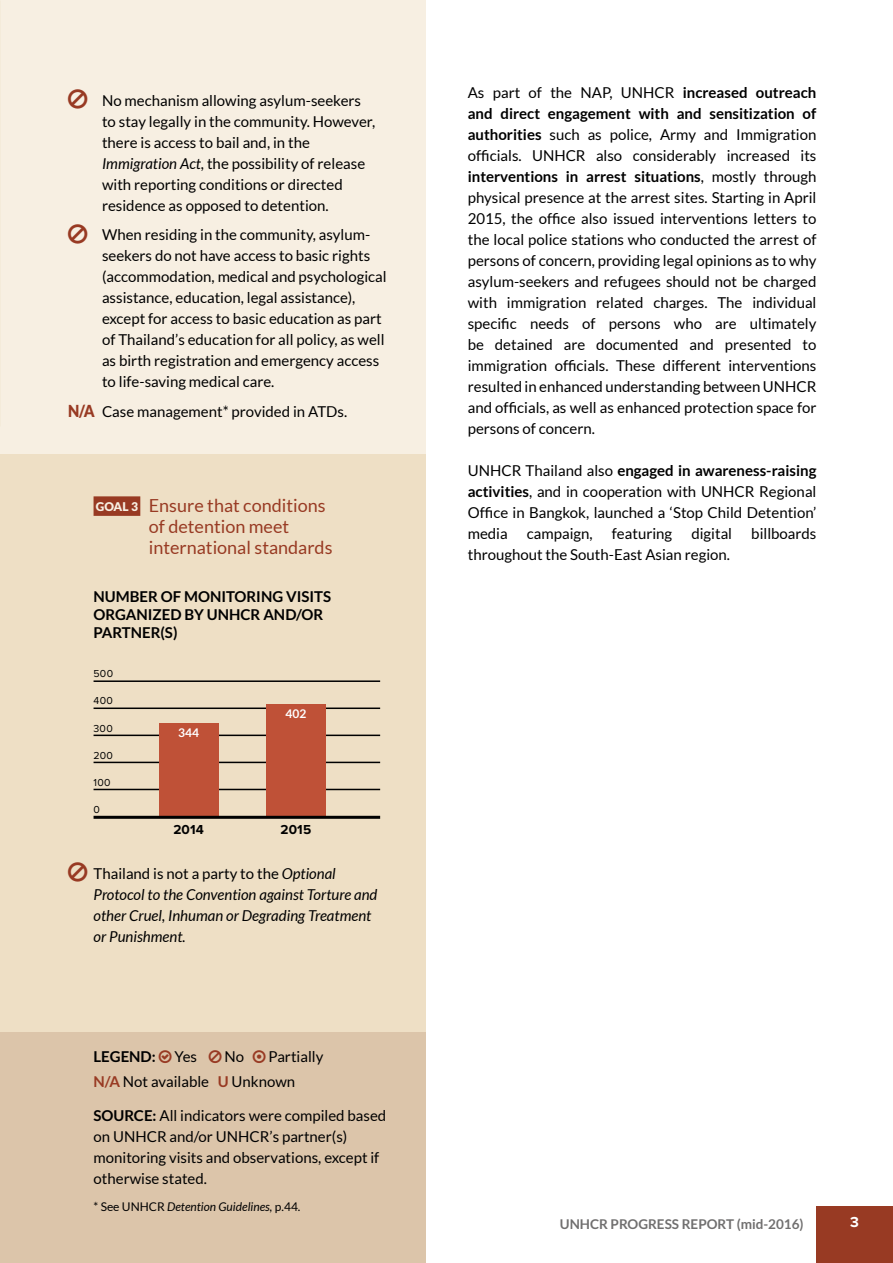
<style>
.page{position:relative;width:893px;height:1263px;background:#fff}
.page>*{position:absolute;margin:0;border:0;box-sizing:border-box;transform-origin:0 0}
.t1{font:18px/21px "Lato";color:#983a23}
.t2{font:15px/21px "Lato";color:#000}
.t3{font:italic 15px/21px "Lato";color:#000}
.t4{font:700 15px/18px "Lato";color:#000}
.t5{font:700 15px "Proxima Nova";color:#fff}
.t6{font:700 13.5px "Lato";color:#706f6f}
.t7{font:700 13.5px "Proxima Nova";letter-spacing:.01em;color:#000}
.t8{font:italic 12px "Lato";color:#000}
.t9{font:700 12px "Lato";color:#fff}
.t10{font:10.5px "Proxima Nova";letter-spacing:.03em;color:#000}
.s1{color:#983a23}
.s2{font-style:italic}
.s3{font-weight:900;font-size:16.5px;color:#983a23}
.s4{font-weight:900;font-size:12px;color:#f7efe2}
.s5{font-style:normal}
.s6{font-weight:700;color:#983a23}
.s7{font-weight:700}
.s8{font-weight:400}
</style>
<div class="page">
<div style="left:0;top:0;width:425px;height:1263px;background:#f7efe2"></div>
<div style="left:0;top:455px;width:425px;height:643px;background:#eedfc5"></div>
<hr style="left:94px;top:789px;width:286px;height:1px;background:#000">
<hr style="left:94px;top:762px;width:286px;height:1px;background:#000">
<hr style="left:94px;top:735px;width:286px;height:1px;background:#000">
<hr style="left:94px;top:707px;width:286px;height:2px;background:#000">
<hr style="left:94px;top:680px;width:286px;height:2px;background:#000">
<div style="left:159px;top:723px;width:59px;height:93px;background:#bf5137"></div>
<div style="left:266px;top:704px;width:60px;height:112px;background:#bf5137"></div>
<div style="left:94px;top:496px;width:46px;height:20px;background:#983a23"></div>
<hr style="left:94px;top:816px;width:286px;height:3px;background:#000">
<div style="left:0;top:1032px;width:425px;height:231px;background:#dcc5aa"></div>
<div style="left:816px;top:1207px;width:77px;height:56px;background:#983a23"></div>
<p class="t2" style="left:102px;top:90px;width:275px;text-indent:-34px"><span class="s1">◆</span> No mechanism allowing asylum-seekers to stay legally in the community. However, there is access to bail and, in the <span class="s2">Immigration Act</span>, the possibility of release with reporting conditions or directed residence as opposed to detention.</p>
<p class="t2" style="left:102px;top:224px;width:286px;text-indent:-34px"><span class="s1">◆</span> When residing in the community, asylum&shy;seekers do not have access to basic rights (accommodation, medical and psychological assistance, education, legal assistance), except for access to basic education as part of Thailand’s education for all policy, as well as birth registration and emergency access to life-saving medical care.</p>
<p class="t2" style="left:68px;top:401px;width:281px"><span class="s3">N/A</span> Case management* provided in ATDs.</p>
<p class="t1" style="left:149px;top:495px;width:185px;text-indent:-53px"><span class="s4">GOAL 3</span> Ensure that conditions of detention meet international standards</p>
<p class="t4" style="left:94px;top:587px;width:239px">NUMBER OF MONITORING VISITS<br>ORGANIZED BY UNHCR AND/OR<br>PARTNER(S)</p>
<p class="t10" style="left:94px;top:667px;width:21px">500</p>
<p class="t10" style="left:94px;top:694px;width:21px">400</p>
<p class="t10" style="left:94px;top:722px;width:21px">300</p>
<p class="t10" style="left:94px;top:749px;width:21px">200</p>
<p class="t10" style="left:94px;top:776px;width:19px">100</p>
<p class="t10" style="left:94px;top:803px;width:8px">0</p>
<p class="t9" style="left:178px;top:725px;width:22px">344</p>
<p class="t7" style="left:173px;top:821px;width:32px">2014</p>
<p class="t9" style="left:285px;top:707px;width:22px">402</p>
<p class="t7" style="left:280px;top:821px;width:32px">2015</p>
<p class="t3" style="left:94px;top:863px;width:285px;text-indent:-26px"><span class="s1">◆</span> <span class="s5">Thailand is not a party to the</span> Optional Protocol to the Convention against Torture and other Cruel, Inhuman or Degrading Treatment or Punishment.</p>
<p class="t2" style="left:94px;top:1044px;width:231px;line-height:25.2px;text-indent:175px">Partially<br><span class="s6">N/A</span> Not available <span class="s6">U</span> Unknown</p>
<p class="t2" style="left:94px;top:1105px;width:294px"><span class="s7">SOURCE:</span> All indicators were compiled based on UNHCR and/or UNHCR’s partner(s) monitoring visits and observations, except if otherwise stated.</p>
<p class="t8" style="left:94px;top:1200px;width:208px"><span class="s5">* See UNHCR</span> Detention Guidelines, <span class="s5">p.44.</span></p>
<p class="t4" style="left:94px;top:1047px;width:105px">LEGEND: <span class="s8">Yes</span></p>
<p class="t2" style="left:224px;top:1046px;width:21px">No</p>
<p class="t2" style="left:468px;top:82px;width:350px;text-align:justify">As part of the NAP, UNHCR <span class="s7">increased outreach and direct engagement with and sensitization of authorities</span> such as police, Army and Immigration officials. UNHCR also considerably increased its <span class="s7">interventions in arrest situations</span>, mostly through physical presence at the arrest sites. Starting in April 2015, the office also issued interventions letters to the local police stations who conducted the arrest of persons of concern, providing legal opinions as to why asylum-seekers and refugees should not be charged with immigration related charges. The individual specific needs of persons who are ultimately be detained are documented and presented to immigration officials. These different interventions resulted in enhanced understanding between UNHCR and officials, as well as enhanced protection space for persons of concern.</p>
<p class="t2" style="left:468px;top:460px;width:350px;text-align:justify">UNHCR Thailand also <span class="s7">engaged in awareness-raising activities</span>, and in cooperation with UNHCR Regional Office in Bangkok, launched a ‘Stop Child Detention’ media</p>
<p class="t2" style="left:527px;top:523px;width:67px">campaign,</p>
<p class="t2" style="left:612px;top:523px;width:62px">featuring</p>
<p class="t2" style="left:691px;top:523px;width:42px">digital</p>
<p class="t2" style="left:751px;top:523px;width:67px">billboards</p>
<p class="t2" style="left:468px;top:544px;width:264px">throughout the South-East Asian region.</p>
<p class="t6" style="left:560px;top:1216px;width:245px">UNHCR PROGRESS REPORT (mid-2016)</p>
<p class="t5" style="left:850px;top:1213px;width:10px">3</p>
</div>
